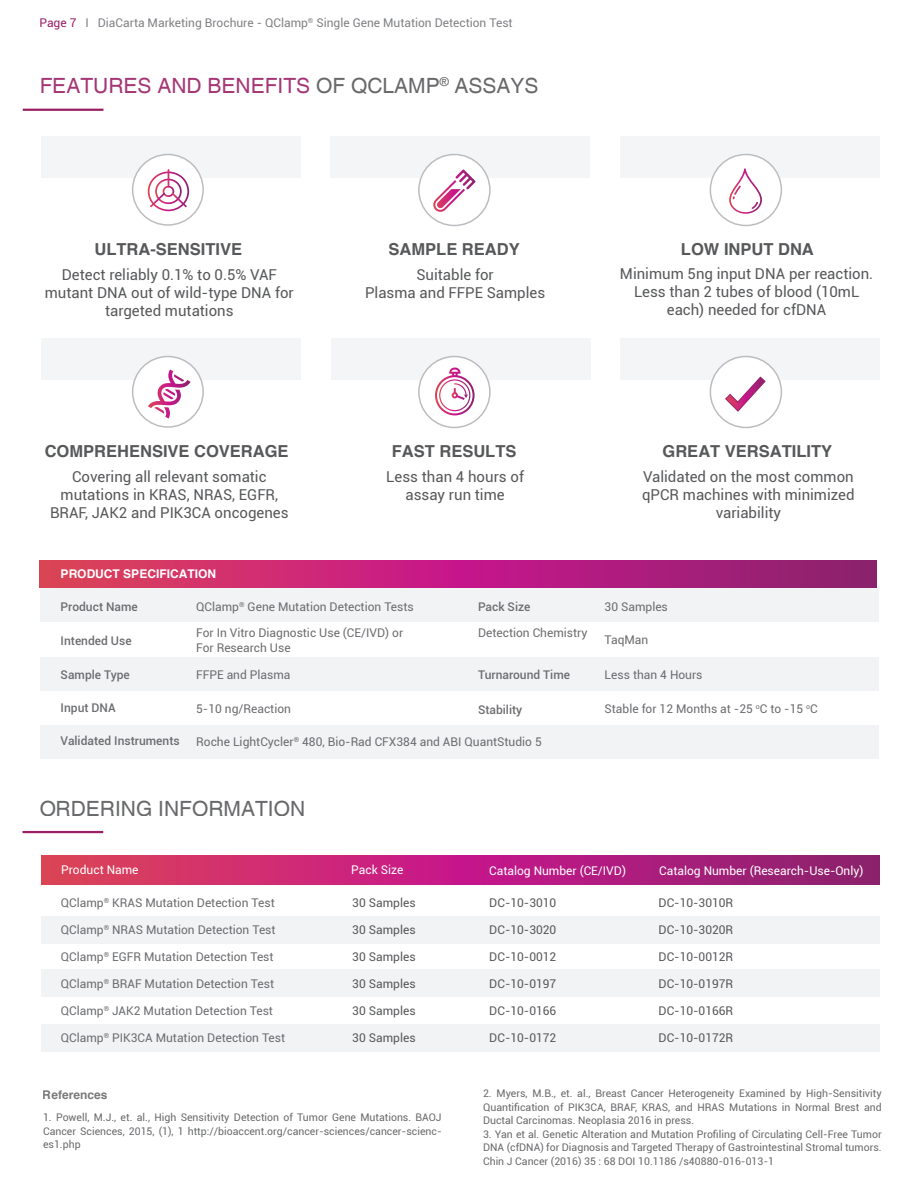
<style>
.page{position:relative;width:918px;height:1188px;background:#fff}
.page>*{position:absolute;margin:0;border:0;box-sizing:border-box;transform-origin:0 0}
.t1{font:21px "Helvetica";color:#9a2066}
.t2{font:21px "Helvetica";color:#57585a}
.t3{font:700 16.5px "Helvetica";color:#57585a}
.t4{font:15px/18px "Roboto";color:#57585a;text-align:center}
.t5{font:12px/15px "Roboto";color:#6c6d70}
.t6{font:12px "Roboto";color:#57585a}
.t7{font:500 12px "Roboto";color:#6c6d70}
.t8{font:12px "Roboto";color:#fff}
.t9{font:12px "Roboto";color:#808285}
.t10{font:700 12px "Helvetica";color:#fff}
.t11{font:700 12px "Helvetica";color:#57585a}
.t12{font:10.5px/13.5px "Roboto";color:#57585a;text-align:justify}
.s1{color:#9a2066}
.s2{color:#57585a}
</style>
<div class="page">
<hr style="left:23px;top:109px;width:80px;height:2px;background:#9a2066">
<div style="left:41px;top:136px;width:259px;height:42px;background:#f4f5f6"></div>
<div style="left:133px;top:154px;width:70px;height:71px;background:#fff;border-radius:50%"></div>
<div style="left:132px;top:154px;width:72px;height:72px;border:2px solid #bcbdc0;border-radius:50%"></div>
<svg style="left:148px;top:169px;width:41px;height:42px"></svg>
<div style="left:330px;top:136px;width:260px;height:42px;background:#f4f5f6"></div>
<div style="left:419px;top:154px;width:71px;height:72px;background:#fff;border-radius:50%"></div>
<div style="left:418px;top:154px;width:73px;height:72px;border:2px solid #bcbdc0;border-radius:50%"></div>
<div style="left:620px;top:136px;width:260px;height:41px;background:#f4f5f6"></div>
<div style="left:710px;top:154px;width:71px;height:72px;background:#fff;border-radius:50%"></div>
<div style="left:710px;top:154px;width:72px;height:72px;border:2px solid #bcbdc0;border-radius:50%"></div>
<div style="left:41px;top:338px;width:259px;height:42px;background:#f4f5f6"></div>
<div style="left:133px;top:357px;width:70px;height:70px;background:#fff;border-radius:50%"></div>
<div style="left:132px;top:356px;width:72px;height:72px;border:2px solid #bcbdc0;border-radius:50%"></div>
<div style="left:331px;top:338px;width:260px;height:42px;background:#f4f5f6"></div>
<div style="left:419px;top:357px;width:71px;height:71px;background:#fff;border-radius:50%"></div>
<div style="left:418px;top:356px;width:73px;height:72px;border:2px solid #bcbdc0;border-radius:50%"></div>
<div style="left:620px;top:338px;width:260px;height:42px;background:#f4f5f6"></div>
<div style="left:710px;top:357px;width:71px;height:71px;background:#fff;border-radius:50%"></div>
<div style="left:710px;top:356px;width:72px;height:72px;border:2px solid #bcbdc0;border-radius:50%"></div>
<svg style="left:433px;top:169px;width:43px;height:43px"></svg>
<svg style="left:729px;top:168px;width:33px;height:46px"></svg>
<svg style="left:148px;top:369px;width:43px;height:50px"></svg>
<svg style="left:435px;top:368px;width:40px;height:47px"></svg>
<svg style="left:725px;top:376px;width:41px;height:36px"></svg>
<hr style="left:22px;top:831px;width:81px;height:2px;background:#9a2066">
<svg style="left:41px;top:856px;width:838px;height:28px;background:#bc2575"></svg>
<div style="left:41px;top:916px;width:838px;height:28px;background:#f2f3f4"></div>
<div style="left:41px;top:969px;width:838px;height:28px;background:#f2f3f4"></div>
<div style="left:41px;top:1024px;width:838px;height:28px;background:#f2f3f4"></div>
<svg style="left:40px;top:561px;width:837px;height:27px;background:#bc2575"></svg>
<div style="left:40px;top:588px;width:838px;height:34px;background:#f2f3f4"></div>
<div style="left:40px;top:657px;width:839px;height:34px;background:#f2f3f4"></div>
<div style="left:40px;top:725px;width:839px;height:34px;background:#f2f3f4"></div>
<p class="t9" style="left:40px;top:14px;width:475px"><span class="s1">Page 7</span> I DiaCarta Marketing Brochure - QClamp<sup>®</sup> Single Gene Mutation Detection Test</p>
<h1 class="t1" style="left:40px;top:74px;width:501px">FEATURES AND BENEFITS <span class="s2">OF QCLAMP</span><sup>®</sup> <span class="s2">ASSAYS</span></h1>
<h2 class="t3" style="left:95px;top:239px;width:149px">ULTRA-SENSITIVE</h2>
<h3 class="t4" style="left:45px;top:265px;width:251px">Detect reliably 0.1% to 0.5% VAF mutant DNA out of wild-type DNA for targeted mutations</h3>
<h2 class="t3" style="left:45px;top:441px;width:245px">COMPREHENSIVE COVERAGE</h2>
<h3 class="t4" style="left:50px;top:467px;width:240px">Covering all relevant somatic mutations in KRAS, NRAS, EGFR,<br>BRAF, JAK2 and PIK3CA oncogenes</h3>
<h2 class="t3" style="left:389px;top:239px;width:133px">SAMPLE READY</h2>
<h3 class="t4" style="left:365px;top:265px;width:182px">Suitable for<br>Plasma and FFPE Samples</h3>
<h2 class="t3" style="left:392px;top:441px;width:126px">FAST RESULTS</h2>
<h3 class="t4" style="left:386px;top:467px;width:139px">Less than 4 hours of assay run time</h3>
<h2 class="t3" style="left:681px;top:239px;width:134px">LOW INPUT DNA</h2>
<h3 class="t4" style="left:620px;top:264px;width:255px">Minimum 5ng input DNA per reaction.<br>Less than 2 tubes of blood (10mL each) needed for cfDNA</h3>
<h2 class="t3" style="left:663px;top:441px;width:171px">GREAT VERSATILITY</h2>
<h3 class="t4" style="left:642px;top:467px;width:214px">Validated on the most common qPCR machines with minimized variability</h3>
<p class="t10" style="left:61px;top:567px;width:157px">PRODUCT SPECIFICATION</p>
<p class="t7" style="left:61px;top:598px;width:79px">Product Name</p>
<p class="t5" style="left:196px;top:598px;width:219px">QClamp<sup>®</sup> Gene Mutation Detection Tests</p>
<p class="t7" style="left:61px;top:632px;width:72px">Intended Use</p>
<p class="t5" style="left:196px;top:625px;width:209px">For In Vitro Diagnostic Use (CE/IVD) or<br>For Research Use</p>
<p class="t7" style="left:478px;top:598px;width:54px">Pack Size</p>
<p class="t5" style="left:605px;top:598px;width:65px">30 Samples</p>
<p class="t5" style="left:478px;top:625px;width:111px">Detection Chemistry</p>
<p class="t5" style="left:605px;top:632px;width:45px">TaqMan</p>
<p class="t7" style="left:478px;top:667px;width:94px">Turnaround Time</p>
<p class="t5" style="left:605px;top:666px;width:99px">Less than 4 Hours</p>
<p class="t5" style="left:605px;top:701px;width:215px">Stable for 12 Months at -25 <sup>o</sup>C to -15 <sup>o</sup>C</p>
<p class="t7" style="left:61px;top:667px;width:71px">Sample Type</p>
<p class="t5" style="left:196px;top:666px;width:96px">FFPE and Plasma</p>
<p class="t5" style="left:196px;top:701px;width:96px">5-10 ng/Reaction</p>
<p class="t7" style="left:61px;top:732px;width:121px">Validated Instruments</p>
<p class="t5" style="left:196px;top:733px;width:347px">Roche LightCycler<sup>®</sup> 480, Bio-Rad CFX384 and ABI QuantStudio 5</p>
<p class="t7" style="left:61px;top:700px;width:57px">Input DNA</p>
<p class="t7" style="left:478px;top:701px;width:46px">Stability</p>
<h1 class="t2" style="left:39px;top:796px;width:268px">ORDERING INFORMATION</h1>
<p class="t8" style="left:61px;top:861px;width:79px">Product Name</p>
<p class="t8" style="left:351px;top:861px;width:54px">Pack Size</p>
<p class="t5" style="left:61px;top:894px;width:215px">QClamp<sup>®</sup> KRAS Mutation Detection Test</p>
<p class="t5" style="left:61px;top:921px;width:216px">QClamp<sup>®</sup> NRAS Mutation Detection Test</p>
<p class="t5" style="left:61px;top:948px;width:214px">QClamp<sup>®</sup> EGFR Mutation Detection Test</p>
<p class="t5" style="left:61px;top:975px;width:215px">QClamp<sup>®</sup> BRAF Mutation Detection Test</p>
<p class="t5" style="left:61px;top:1002px;width:214px">QClamp<sup>®</sup> JAK2 Mutation Detection Test</p>
<p class="t5" style="left:61px;top:1029px;width:226px">QClamp<sup>®</sup> PIK3CA Mutation Detection Test</p>
<p class="t6" style="left:352px;top:894px;width:65px">30 Samples</p>
<p class="t6" style="left:352px;top:921px;width:65px">30 Samples</p>
<p class="t6" style="left:352px;top:948px;width:65px">30 Samples</p>
<p class="t6" style="left:352px;top:975px;width:65px">30 Samples</p>
<p class="t6" style="left:352px;top:1002px;width:65px">30 Samples</p>
<p class="t6" style="left:352px;top:1029px;width:65px">30 Samples</p>
<p class="t11" style="left:43px;top:1088px;width:66px">References</p>
<p class="t12" style="left:43px;top:1110px;width:400px">1. Powell, M.J., et. al., High Sensitivity Detection of Tumor Gene Mutations. BAOJ Cancer Sciences, 2015, (1), 1 http://bioaccent.org/cancer-sciences/cancer-scienc&shy;es1.php</p>
<p class="t8" style="left:489px;top:862px;width:138px">Catalog Number (CE/IVD)</p>
<p class="t8" style="left:659px;top:862px;width:206px">Catalog Number (Research-Use-Only)</p>
<p class="t6" style="left:659px;top:894px;width:76px">DC-10-3010R</p>
<p class="t6" style="left:659px;top:921px;width:76px">DC-10-3020R</p>
<p class="t6" style="left:659px;top:948px;width:76px">DC-10-0012R</p>
<p class="t6" style="left:659px;top:975px;width:76px">DC-10-0197R</p>
<p class="t6" style="left:659px;top:1002px;width:76px">DC-10-0166R</p>
<p class="t6" style="left:659px;top:1029px;width:76px">DC-10-0172R</p>
<p class="t6" style="left:489px;top:894px;width:69px">DC-10-3010</p>
<p class="t6" style="left:489px;top:921px;width:69px">DC-10-3020</p>
<p class="t6" style="left:489px;top:948px;width:69px">DC-10-0012</p>
<p class="t6" style="left:489px;top:975px;width:69px">DC-10-0197</p>
<p class="t6" style="left:489px;top:1002px;width:69px">DC-10-0166</p>
<p class="t6" style="left:489px;top:1029px;width:69px">DC-10-0172</p>
<p class="t12" style="left:483px;top:1086px;width:400px">2. Myers, M.B., et. al., Breast Cancer Heterogeneity Examined by High-Sensitivity Quantification of PIK3CA, BRAF, KRAS, and HRAS Mutations in Normal Brest and Ductal Carcinomas. Neoplasia 2016 in press.</p>
<p class="t12" style="left:483px;top:1127px;width:400px">3. Yan et al. Genetic Alteration and Mutation Profiling of Circulating Cell-Free Tumor DNA (cfDNA) for Diagnosis and Targeted Therapy of Gastrointestinal Stromal tumors.<br>Chin J Cancer (2016) 35 : 68 DOI 10.1186 /s40880-016-013-1</p>
</div>
